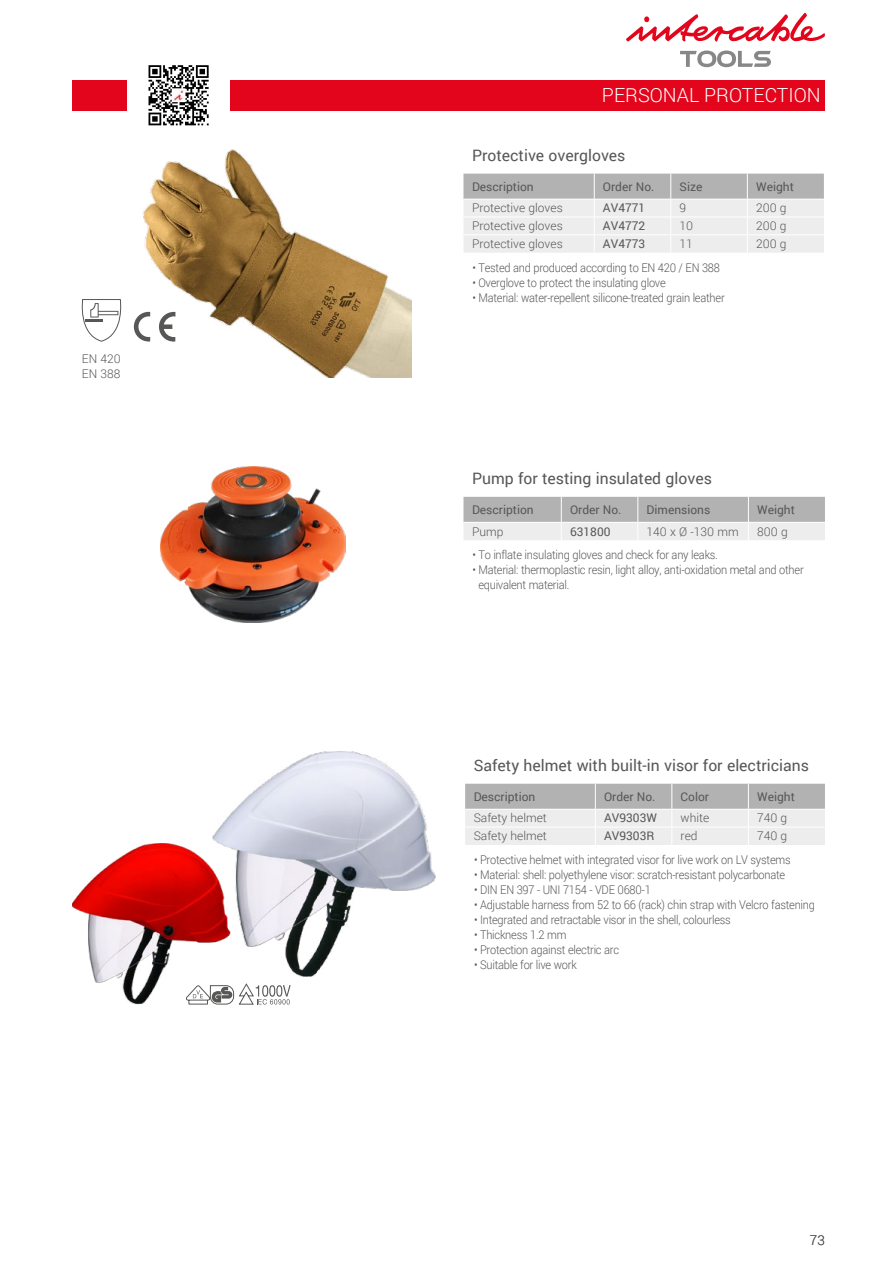
<style>
.page{position:relative;width:893px;height:1263px;background:#fff}
.page>*{position:absolute;margin:0;border:0;box-sizing:border-box;transform-origin:0 0}
.t1{font:300 19.5px "Roboto";color:#fff}
.t2{font:15.75px "Roboto";color:#575756}
.t3{font:300 13.5px "Roboto";color:#575756}
.t4{font:300 12px/15px "Roboto";letter-spacing:-.02em;color:#575756;scale:.92 1}
.t5{font:12px "Roboto";color:#575756}
.t6{font:300 12px/15px "Roboto";color:#575756}
.t7{font:300 12px "Roboto";letter-spacing:-.02em;color:#575756}
</style>
<div class="page">
<div style="left:72px;top:80px;width:753px;height:31px;background:#e3051b"></div>
<svg style="left:680px;top:51px;width:91px;height:16px"></svg>
<svg style="left:626px;top:13px;width:199px;height:29px"></svg>
<svg style="left:463px;top:174px;width:361px;height:79px;background:#dbdbdb"></svg>
<img style="left:143px;top:150px;width:268px;height:227px">
<div style="left:82px;top:299px;width:39px;height:43px;background:#5c5c5b"></div>
<svg style="left:82px;top:300px;width:39px;height:42px;background:#e6e6e6"></svg>
<svg style="left:159px;top:312px;width:16px;height:30px"></svg>
<svg style="left:134px;top:312px;width:16px;height:29px"></svg>
<img style="left:161px;top:466px;width:184px;height:156px">
<svg style="left:463px;top:497px;width:362px;height:43px;background:#cccbcb"></svg>
<svg style="left:465px;top:784px;width:360px;height:61px;background:#d6d6d6"></svg>
<img style="left:212px;top:751px;width:223px;height:226px">
<img style="left:72px;top:842px;width:160px;height:162px">
<svg style="left:186px;top:983px;width:105px;height:21px"></svg>
<div style="left:128px;top:61px;width:102px;height:69px;background:#fff"></div>
<svg style="left:148px;top:65px;width:61px;height:61px"></svg>
<svg style="left:149px;top:65px;width:60px;height:60px"></svg>
<p class="t6" style="left:82px;top:351px;width:40px">EN 420<br>EN 388</p>
<h1 class="t1" style="left:602px;top:82px;width:220px">PERSONAL PROTECTION</h1>
<h2 class="t2" style="left:472px;top:144px;width:155px">Protective overgloves</h2>
<p class="t5" style="left:472px;top:178px;width:63px">Description</p>
<p class="t5" style="left:603px;top:178px;width:53px">Order No.</p>
<p class="t5" style="left:679px;top:178px;width:24px">Size</p>
<p class="t5" style="left:756px;top:178px;width:39px">Weight</p>
<p class="t6" style="left:472px;top:200px;width:92px">Protective gloves</p>
<p class="t5" style="left:603px;top:200px;width:44px">AV4771</p>
<p class="t7" style="left:679px;top:200px;width:8px">9</p>
<p class="t7" style="left:756px;top:200px;width:32px">200 g</p>
<p class="t6" style="left:472px;top:218px;width:92px">Protective gloves</p>
<p class="t5" style="left:603px;top:217px;width:44px">AV4772</p>
<p class="t7" style="left:679px;top:218px;width:15px">10</p>
<p class="t7" style="left:756px;top:218px;width:32px">200 g</p>
<p class="t6" style="left:472px;top:236px;width:92px">Protective gloves</p>
<p class="t5" style="left:603px;top:235px;width:44px">AV4773</p>
<p class="t7" style="left:679px;top:236px;width:15px">11</p>
<p class="t7" style="left:756px;top:236px;width:32px">200 g</p>
<p class="t4" style="left:472px;top:260px;width:270px">• Tested and produced according to EN 420 / EN 388</p>
<p class="t4" style="left:472px;top:275px;width:212px">• Overglove to protect the insulating glove</p>
<p class="t4" style="left:472px;top:290px;width:276px">• Material: water-repellent silicone-treated grain leather</p>
<h2 class="t2" style="left:472px;top:467px;width:241px">Pump for testing insulated gloves</h2>
<p class="t5" style="left:472px;top:501px;width:63px">Description</p>
<p class="t5" style="left:570px;top:501px;width:53px">Order No.</p>
<p class="t5" style="left:647px;top:501px;width:65px">Dimensions</p>
<p class="t5" style="left:757px;top:501px;width:39px">Weight</p>
<p class="t7" style="left:472px;top:523px;width:33px">Pump</p>
<p class="t5" style="left:570px;top:523px;width:42px">631800</p>
<p class="t7" style="left:647px;top:523px;width:94px">140 x Ø -130 mm</p>
<p class="t7" style="left:757px;top:523px;width:32px">800 g</p>
<p class="t4" style="left:472px;top:547px;width:268px">• To inflate insulating gloves and check for any leaks.</p>
<p class="t4" style="left:478px;top:562px;width:355px;text-indent:-6px">• Material: thermoplastic resin, light alloy, anti-oxidation metal and other equivalent material.</p>
<h2 class="t2" style="left:474px;top:754px;width:337px">Safety helmet with built-in visor for electricians</h2>
<p class="t5" style="left:474px;top:788px;width:63px">Description</p>
<p class="t5" style="left:604px;top:788px;width:53px">Order No.</p>
<p class="t5" style="left:681px;top:788px;width:30px">Color</p>
<p class="t5" style="left:757px;top:788px;width:39px">Weight</p>
<p class="t6" style="left:474px;top:810px;width:75px">Safety helmet</p>
<p class="t5" style="left:604px;top:810px;width:54px">AV9303W</p>
<p class="t7" style="left:681px;top:810px;width:30px">white</p>
<p class="t7" style="left:757px;top:810px;width:32px">740 g</p>
<p class="t6" style="left:474px;top:828px;width:75px">Safety helmet</p>
<p class="t5" style="left:604px;top:828px;width:52px">AV9303R</p>
<p class="t7" style="left:681px;top:828px;width:18px">red</p>
<p class="t7" style="left:757px;top:828px;width:32px">740 g</p>
<p class="t4" style="left:474px;top:852px;width:346px">• Protective helmet with integrated visor for live work on LV systems</p>
<p class="t4" style="left:474px;top:867px;width:340px">• Material: shell: polyethylene visor: scratch-resistant polycarbonate</p>
<p class="t4" style="left:474px;top:882px;width:194px">• DIN EN 397 - UNI 7154 - VDE 0680-1</p>
<p class="t4" style="left:474px;top:897px;width:372px">• Adjustable harness from 52 to 66 (rack) chin strap with Velcro fastening</p>
<p class="t4" style="left:474px;top:912px;width:281px">• Integrated and retractable visor in the shell, colourless</p>
<p class="t4" style="left:474px;top:927px;width:102px">• Thickness 1.2 mm</p>
<p class="t4" style="left:474px;top:942px;width:159px">• Protection against electric arc</p>
<p class="t4" style="left:474px;top:957px;width:113px">• Suitable for live work</p>
<p class="t3" style="left:810px;top:1231px;width:16px">73</p>
</div>
